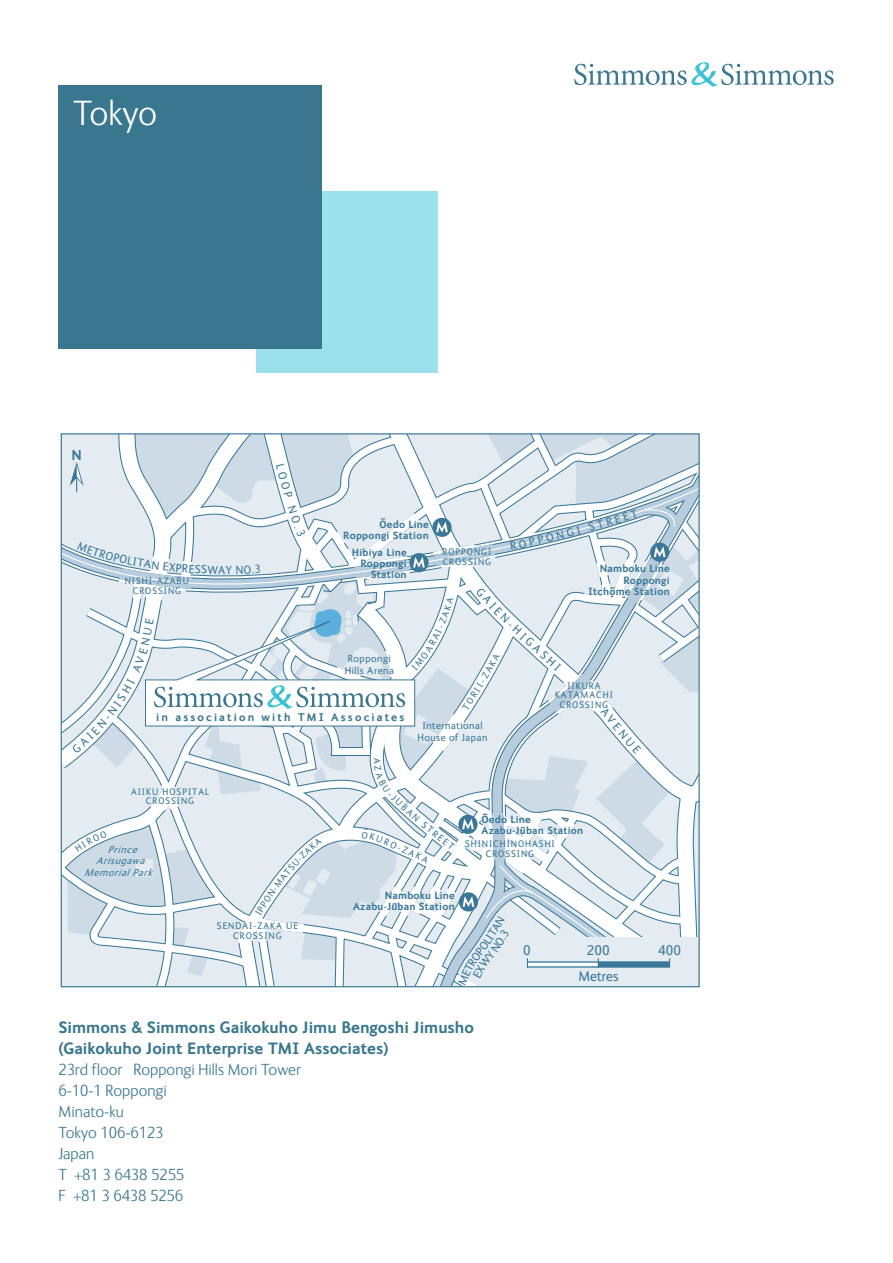
<style>
.page{position:relative;width:893px;height:1263px;background:#fff}
.page>*{position:absolute;margin:0;border:0;box-sizing:border-box;transform-origin:0 0}
.t1{font:300 36px "FS Ingrid";color:#fff}
.t2{font:300 16.5px/21px "FS Ingrid";color:#39778f}
.t3{font:700 16.5px/21px "FS Ingrid";color:#39778f}
.t4{font:14.4px "FS Ingrid";color:#3b7898}
.t5{font:700 14.4px "FS Ingrid";color:#3b7898}
.t6{font:12px "FS Ingrid";color:#3b7898}
.t7{font:700 11.25px "FS Ingrid";letter-spacing:.19em;color:#39778f}
.t8{font:700 10.5px/11.2px "FS Ingrid";letter-spacing:.02em;color:#3b7898;text-align:right}
.t9{font:10.5px/12px "FS Ingrid";letter-spacing:.05em;color:#3b7898}
.t10{font:italic 10.35px "FS Ingrid";color:#3b7898}
.t11{font:9.75px/9.8px "FS Ingrid";letter-spacing:.1em;color:#3b7898;text-align:center}
</style>
<div class="page">
<svg style="left:574px;top:62px;width:260px;height:25px"></svg>
<div style="left:256px;top:191px;width:182px;height:182px;background:#9be0ea"></div>
<div style="left:58px;top:85px;width:264px;height:264px;background:#39778f"></div>
<svg style="left:60px;top:433px;width:640px;height:555px"></svg>
<h1 class="t1" style="left:73px;top:95px;width:85px">Tokyo</h1>
<h3 class="t5" style="left:72px;top:447px;width:12px">N</h3>
<p class="t11" style="left:125px;top:576px;width:66px">NISHI-AZABU<br>CROSSING</p>
<p class="t6" style="left:218px;top:564px;width:15px">AY</p>
<p class="t8" style="left:343px;top:519px;width:87px">Oedo Line<br>Roppongi Station</p>
<p class="t8" style="left:352px;top:546px;width:56px">Hibiya Line<br>Roppongi<br>Station</p>
<p class="t11" style="left:443px;top:547px;width:50px;text-align:left">ROPPONGI<br>CROSSING</p>
<p class="t9" style="left:345px;top:652px;width:51px">Roppongi<br>Hills Arena</p>
<p class="t7" style="left:156px;top:710px;width:250px">in association with TMI Associates</p>
<p class="t9" style="left:418px;top:720px;width:71px;text-align:center">International<br>House of Japan</p>
<p class="t11" style="left:131px;top:786px;width:80px">AIIKU HOSPITAL<br>CROSSING</p>
<p class="t6" style="left:539px;top:642px;width:35px;rotate:42deg">ASHI</p>
<p class="t8" style="left:588px;top:563px;width:83px">Namboku Line<br>Roppongi<br>Itchome Station</p>
<p class="t11" style="left:555px;top:680px;width:59px">IIKURA<br>KATAMACHI<br>CROSSING</p>
<p class="t8" style="left:482px;top:814px;width:103px;text-align:left">Oedo Line<br>Azabu-Juban Station</p>
<p class="t10" style="left:108px;top:844px;width:32px">Prince</p>
<p class="t10" style="left:97px;top:855px;width:51px">Arisugawa</p>
<p class="t10" style="left:85px;top:867px;width:69px">Memorial Park</p>
<p class="t11" style="left:217px;top:921px;width:83px">SENDAI-ZAKA UE<br>CROSSING</p>
<p class="t11" style="left:386px;top:836px;width:34px;rotate:24deg">RO-ZA</p>
<p class="t11" style="left:465px;top:839px;width:91px">SHINICHINOHASHI<br>CROSSING</p>
<p class="t8" style="left:353px;top:889px;width:103px">Namboku Line<br>Azabu-Juban Station</p>
<h3 class="t4" style="left:523px;top:943px;width:9px">0</h3>
<h3 class="t4" style="left:587px;top:943px;width:24px">200</h3>
<h3 class="t4" style="left:658px;top:943px;width:24px">400</h3>
<h3 class="t4" style="left:579px;top:968px;width:41px">Metres</h3>
<h2 class="t3" style="left:58px;top:1016px;width:417px">Simmons &amp; Simmons Gaikokuho Jimu Bengoshi Jimusho (Gaikokuho Joint Enterprise TMI Associates)</h2>
<h2 class="t2" style="left:58px;top:1059px;width:244px">23rd floor Roppongi Hills Mori Tower<br>6-10-1 Roppongi<br>Minato-ku<br>Tokyo 106-6123<br>Japan<br>T +81 3 6438 5255<br>F +81 3 6438 5256</h2>
</div>
